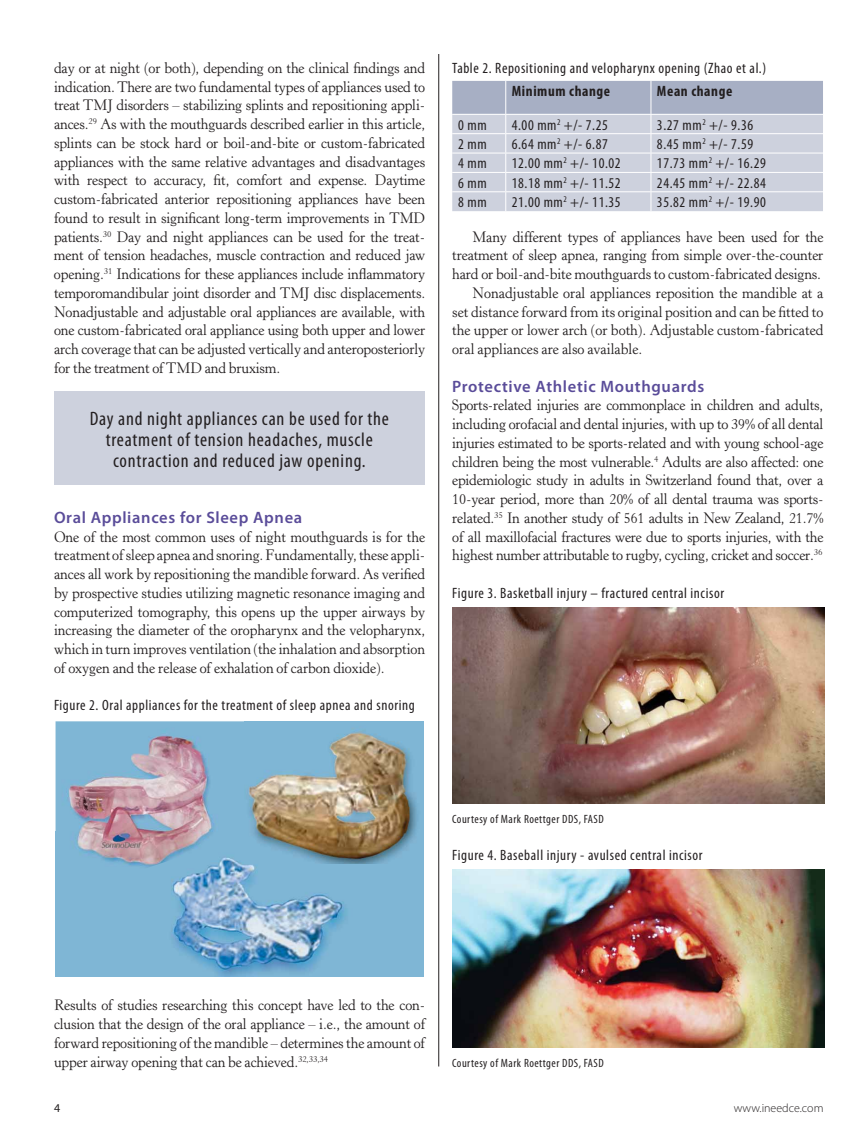
<style>
.page{position:relative;width:864px;height:1134px;background:#fff}
.page>*{position:absolute;margin:0;border:0;box-sizing:border-box;transform-origin:0 0}
.t1{font:condensed 19.5px/21px "Myriad Pro";letter-spacing:.04em;color:#231f20;text-align:center}
.t2{font:600 16.5px "Myriad Pro";letter-spacing:.04em;color:#5a4c99}
.t3{font:15px/18.8px "Horley Old Style MT Std";letter-spacing:-.01em;color:#231f20;text-align:justify;scale:.95 1}
.t4{font:condensed 15px "Myriad Pro";letter-spacing:.04em;color:#231f20}
.t5{font:700 condensed 15px "Myriad Pro";letter-spacing:.04em;color:#231f20}
.t6{font:condensed 12px "Myriad Pro";letter-spacing:.04em;color:#231f20}
.t7{font:300 12px "Myriad Pro";color:#231f20}
.t8{font:12px "Myriad Pro";color:#231f20}
</style>
<div class="page">
<hr style="left:438px;top:54px;width:1px;height:1012px;background:#231f20">
<div style="left:54px;top:392px;width:371px;height:93px;background:#cdd1dd"></div>
<img style="left:56px;top:863px;width:368px;height:113px">
<img style="left:56px;top:721px;width:190px;height:178px">
<img style="left:244px;top:721px;width:180px;height:142px">
<svg style="left:452px;top:81px;width:371px;height:130px;background:#c5cad7"></svg>
<hr style="left:452px;top:191px;width:54px;height:1px;background:#fff">
<hr style="left:506px;top:191px;width:145px;height:1px;background:#fff">
<hr style="left:651px;top:191px;width:172px;height:1px;background:#fff">
<img style="left:452px;top:607px;width:372px;height:197px">
<img style="left:452px;top:869px;width:372px;height:179px">
<p class="t3" style="left:54px;top:59px;width:392px">day or at night (or both), depending on the clinical findings and indication. There are two fundamental types of appliances used to treat TMJ disorders – stabilizing splints and repositioning appli&shy;ances.<sup>29</sup> As with the mouthguards described earlier in this article, splints can be stock hard or boil-and-bite or custom-fabricated appliances with the same relative advantages and disadvantages with respect to accuracy, fit, comfort and expense. Daytime custom-fabricated anterior repositioning appliances have been found to result in significant long-term improvements in TMD patients.<sup>30</sup> Day and night appliances can be used for the treat&shy;ment of tension headaches, muscle contraction and reduced jaw opening.<sup>31</sup> Indications for these appliances include inflammatory temporomandibular joint disorder and TMJ disc displacements.<br>Nonadjustable and adjustable oral appliances are available, with one custom-fabricated oral appliance using both upper and lower arch coverage that can be adjusted vertically and anteroposteriorly for the treatment of TMD and bruxism.</p>
<h1 class="t1" style="left:90px;top:408px;width:301px">Day and night appliances can be used for the treatment of tension headaches, muscle contraction and reduced jaw opening.</h1>
<p class="t2" style="left:54px;top:507px;width:250px">Oral Appliances for Sleep Apnea</p>
<p class="t3" style="left:54px;top:527px;width:392px">One of the most common uses of night mouthguards is for the treatment of sleep apnea and snoring. Fundamentally, these appli&shy;ances all work by repositioning the mandible forward. As verified by prospective studies utilizing magnetic resonance imaging and computerized tomography, this opens up the upper airways by increasing the diameter of the oropharynx and the velopharynx, which in turn improves ventilation (the inhalation and absorption of oxygen and the release of exhalation of carbon dioxide).</p>
<p class="t4" style="left:54px;top:696px;width:362px">Figure 2. Oral appliances for the treatment of sleep apnea and snoring</p>
<p class="t4" style="left:452px;top:59px;width:316px">Table 2. Repositioning and velopharynx opening (Zhao et al.)</p>
<p class="t5" style="left:512px;top:82px;width:100px">Minimum change</p>
<p class="t5" style="left:657px;top:82px;width:77px">Mean change</p>
<p class="t4" style="left:458px;top:116px;width:30px">0 mm</p>
<p class="t4" style="left:512px;top:116px;width:98px">4.00 mm<sup>2</sup> +/- 7.25</p>
<p class="t4" style="left:657px;top:116px;width:98px">3.27 mm<sup>2</sup> +/- 9.36</p>
<p class="t4" style="left:458px;top:135px;width:30px">2 mm</p>
<p class="t4" style="left:512px;top:135px;width:98px">6.64 mm<sup>2</sup> +/- 6.87</p>
<p class="t4" style="left:657px;top:135px;width:98px">8.45 mm<sup>2</sup> +/- 7.59</p>
<p class="t4" style="left:458px;top:154px;width:30px">4 mm</p>
<p class="t4" style="left:512px;top:154px;width:110px">12.00 mm<sup>2</sup> +/- 10.02</p>
<p class="t4" style="left:657px;top:154px;width:110px">17.73 mm<sup>2</sup> +/- 16.29</p>
<p class="t4" style="left:458px;top:174px;width:30px">6 mm</p>
<p class="t4" style="left:512px;top:174px;width:110px">18.18 mm<sup>2</sup> +/- 11.52</p>
<p class="t4" style="left:657px;top:174px;width:110px">24.45 mm<sup>2</sup> +/- 22.84</p>
<p class="t4" style="left:458px;top:193px;width:30px">8 mm</p>
<p class="t4" style="left:512px;top:193px;width:110px">21.00 mm<sup>2</sup> +/- 11.35</p>
<p class="t4" style="left:657px;top:193px;width:110px">35.82 mm<sup>2</sup> +/- 19.90</p>
<p class="t3" style="left:472px;top:227px;width:371px">Many different types of appliances have been used for the</p>
<p class="t3" style="left:452px;top:246px;width:392px">treatment of sleep apnea, ranging from simple over-the-counter</p>
<p class="t3" style="left:452px;top:265px;width:390px">hard or boil-and-bite mouthguards to custom-fabricated designs.</p>
<p class="t3" style="left:472px;top:284px;width:371px">Nonadjustable oral appliances reposition the mandible at a</p>
<p class="t3" style="left:452px;top:302px;width:392px">set distance forward from its original position and can be fitted to</p>
<p class="t3" style="left:452px;top:321px;width:392px">the upper or lower arch (or both). Adjustable custom-fabricated</p>
<p class="t3" style="left:452px;top:340px;width:202px">oral appliances are also available.</p>
<p class="t2" style="left:452px;top:375px;width:253px">Protective Athletic Mouthguards</p>
<p class="t3" style="left:452px;top:396px;width:392px">Sports-related injuries are commonplace in children and adults, including orofacial and dental injuries, with up to 39% of all dental injuries estimated to be sports-related and with young school-age children being the most vulnerable.<sup>4</sup> Adults are also affected: one epidemiologic study in adults in Switzerland found that, over a 10-year period, more than 20% of all dental trauma was sports&shy;related.<sup>35</sup> In another study of 561 adults in New Zealand, 21.7% of all maxillofacial fractures were due to sports injuries, with the highest number attributable to rugby, cycling, cricket and soccer.<sup>36</sup></p>
<p class="t4" style="left:452px;top:584px;width:273px">Figure 3. Basketball injury – fractured central incisor</p>
<p class="t6" style="left:452px;top:812px;width:153px">Courtesy of Mark Roettger DDS, FASD</p>
<p class="t4" style="left:452px;top:846px;width:252px">Figure 4. Baseball injury - avulsed central incisor</p>
<p class="t3" style="left:54px;top:996px;width:392px">Results of studies researching this concept have led to the con&shy;clusion that the design of the oral appliance – i.e., the amount of forward repositioning of the mandible – determines the amount of upper airway opening that can be achieved.<sup>32,33,34</sup></p>
<p class="t6" style="left:452px;top:1055px;width:153px">Courtesy of Mark Roettger DDS, FASD</p>
<p class="t8" style="left:54px;top:1100px;width:8px">4</p>
<p class="t7" style="left:734px;top:1100px;width:91px">www.ineedce.com</p>
</div>
